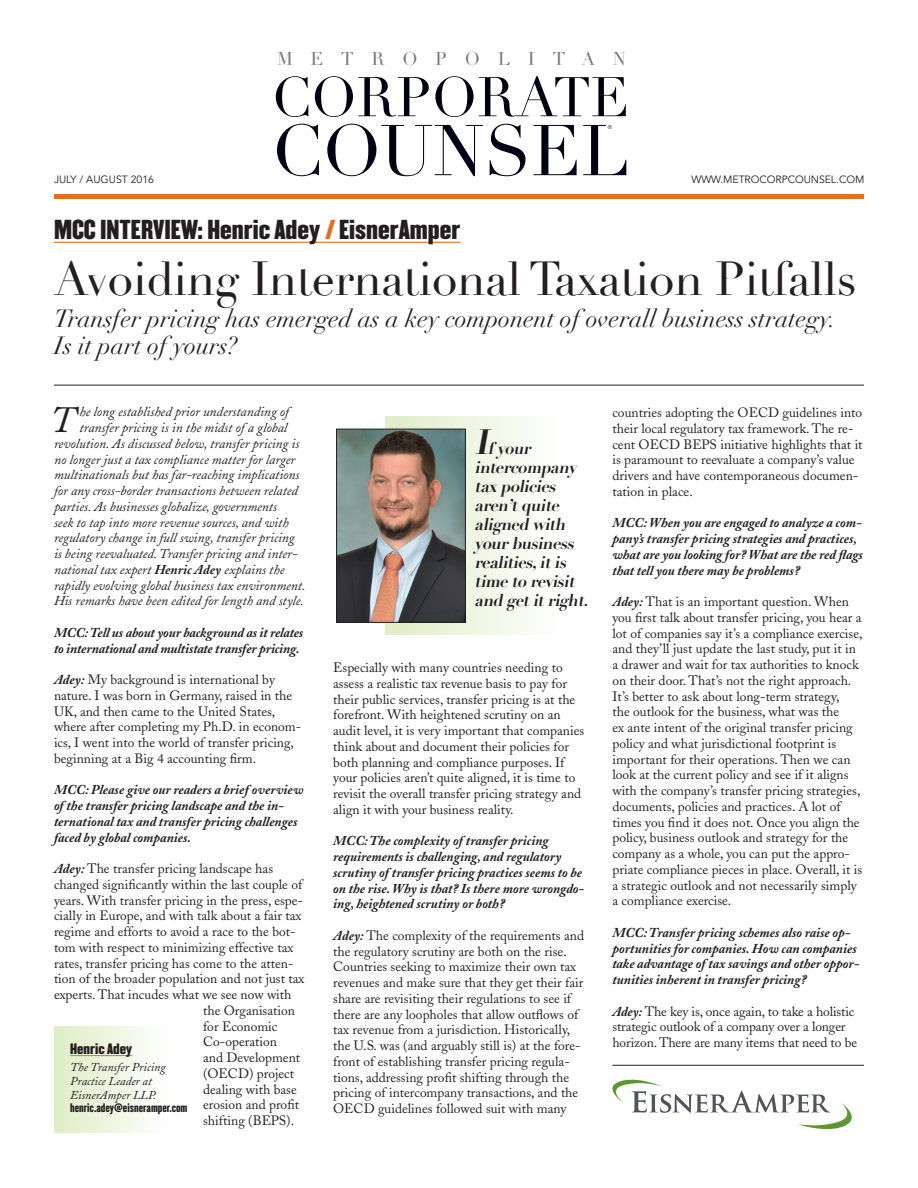
<style>
.page{position:relative;width:918px;height:1188px;background:#fff}
.page>*{position:absolute;margin:0;border:0;box-sizing:border-box;transform-origin:0 0}
.t1{font:70.65px "Didot LT Std";color:#000012}
.t2{font:54.9px "Didot LT Std";color:#000012}
.Headline_5_10_15{font:46.65px "Didot";letter-spacing:-.01em;color:#231f20}
.MCC_Body_Text{font:italic 36.9px "Adobe Caslon";color:#231f20}
.Deck_5_10_15{font:italic 24.45px "Didot LT Std";color:#231f20}
.Reprint_Byline{font:24px "Champion HTF Welterweight";color:#231f20}
.t3{font:18.3px "Didot LT Std";letter-spacing:.97em;color:#76787b}
.Article_Interview_PQ{font:italic 700 16.8px/19px "Didot LT Std";color:#231f20}
.MCC_Body_Text-2{font:13.5px/15.8px "Adobe Caslon";color:#231f20}
.MCC_Body_Text-3{font:italic 700 13.5px/15.8px "Adobe Caslon";color:#231f20}
.MCC_Body_Text-4{font:italic 13.5px "Adobe Caslon";color:#231f20}
.Article_Subhead{font:13.2px "Champion HTF Welterweight";color:#231f20}
.Bio_ital_5_10_15{font:italic 12px/13.8px "Adobe Caslon";color:#231f20}
.Bio_Email_address_5{font:10.8px "Champion HTF Lightweight";color:#231f20}
.t4{font:10.5px "Avenir";letter-spacing:-.005em;color:#231f20}
.t5{font:300 5.55px "Avenir";color:#231f20}
.s1{color:#e4701e}
.s2{font-weight:700}
.s3{font-weight:700;font-style:italic}
.s4{font-size:34.65px}
</style>
<div class="page">
<hr style="left:54px;top:194px;width:810px;height:4px;background:#e4701e">
<hr style="left:612px;top:1065px;width:252px;height:1px;background:#231f20">
<hr style="left:54px;top:385px;width:810px;height:1px;background:#231f20">
<svg style="left:612px;top:1080px;width:240px;height:49px"></svg>
<div style="left:54px;top:1027px;width:114px;height:106px;background:linear-gradient(to right,#dfecc6,#fefefd)"></div>
<hr style="left:70px;top:1055px;width:62px;height:1px;background:#e4701e">
<div style="left:386px;top:416px;width:173px;height:218px;background:linear-gradient(to right,#d6e3be,#fff)"></div>
<img style="left:338px;top:431px;width:126px;height:190px">
<div style="left:336px;top:429px;width:130px;height:194px;border:1px solid #231f20"></div>
<hr style="left:54px;top:242px;width:406px;height:1px;background:#e4701e">
<p class="t3" style="left:277px;top:47px;width:350px">METROPOLITAN</p>
<p class="t2" style="left:272px;top:65px;width:359px">CORPORATE</p>
<p class="t1" style="left:272px;top:109px;width:359px">COUNSEL</p>
<p class="t5" style="left:608px;top:124px;width:6px">®</p>
<p class="t4" style="left:54px;top:174px;width:102px">JULY / AUGUST 2016</p>
<p class="t4" style="left:692px;top:174px;width:174px">WWW.METROCORPCOUNSEL.COM</p>
<p class="Reprint_Byline" style="left:54px;top:214px;width:408px">MCC INTERVIEW: Henric Adey <span class="s1">/</span> EisnerAmper</p>
<p class="Headline_5_10_15" style="left:54px;top:251px;width:804px">Avoiding International Taxation Pitfalls</p>
<p class="Deck_5_10_15" style="left:54px;top:304px;width:783px">Transfer pricing has emerged as a key component of overall business strategy.</p>
<p class="Deck_5_10_15" style="left:54px;top:331px;width:185px">Is it part of yours?</p>
<p class="MCC_Body_Text" style="left:50px;top:399px;width:26px">T</p>
<p class="MCC_Body_Text-4" style="left:79px;top:404px;width:211px">he long established prior understanding of</p>
<p class="MCC_Body_Text-4" style="left:79px;top:420px;width:209px">transfer pricing is in the midst of a global</p>
<p class="MCC_Body_Text-4" style="left:54px;top:436px;width:247px">revolution. As discussed below, transfer pricing is</p>
<p class="MCC_Body_Text-4" style="left:54px;top:452px;width:243px">no longer just a tax compliance matter for larger</p>
<p class="MCC_Body_Text-4" style="left:54px;top:467px;width:247px">multinationals but has far-reaching implications</p>
<p class="MCC_Body_Text-4" style="left:54px;top:483px;width:245px">for any cross-border transactions between related</p>
<p class="MCC_Body_Text-4" style="left:54px;top:499px;width:225px">parties. As businesses globalize, governments</p>
<p class="MCC_Body_Text-4" style="left:54px;top:515px;width:236px">seek to tap into more revenue sources, and with</p>
<p class="MCC_Body_Text-4" style="left:54px;top:530px;width:242px">regulatory change in full swing, transfer pricing</p>
<p class="MCC_Body_Text-4" style="left:54px;top:546px;width:245px">is being reevaluated. Transfer pricing and inter-</p>
<p class="MCC_Body_Text-4" style="left:54px;top:562px;width:232px">national tax expert <span class="s2">Henric Adey</span> explains the</p>
<p class="MCC_Body_Text-4" style="left:54px;top:578px;width:253px">rapidly evolving global business tax environment.</p>
<p class="MCC_Body_Text-4" style="left:54px;top:593px;width:251px">His remarks have been edited for length and style.</p>
<p class="MCC_Body_Text-3" style="left:54px;top:625px;width:251px">MCC: Tell us about your background as it relates to international and multistate transfer pricing.</p>
<p class="MCC_Body_Text-2" style="left:54px;top:672px;width:249px"><span class="s3">Adey:</span> My background is international by nature. I was born in Germany, raised in the UK, and then came to the United States, where after completing my Ph.D. in econom&shy;ics, I went into the world of transfer pricing, beginning at a Big 4 accounting firm.</p>
<p class="MCC_Body_Text-3" style="left:54px;top:782px;width:251px">MCC: Please give our readers a brief overview of the transfer pricing landscape and the in&shy;ternational tax and transfer pricing challenges faced by global companies.</p>
<p class="MCC_Body_Text-2" style="left:54px;top:861px;width:221px"><span class="s3">Adey:</span> The transfer pricing landscape has</p>
<p class="MCC_Body_Text-2" style="left:54px;top:876px;width:250px">changed significantly within the last couple of</p>
<p class="MCC_Body_Text-2" style="left:54px;top:892px;width:251px">years. With transfer pricing in the press, espe-</p>
<p class="MCC_Body_Text-2" style="left:54px;top:908px;width:249px">cially in Europe, and with talk about a fair tax</p>
<p class="MCC_Body_Text-2" style="left:54px;top:924px;width:243px">regime and efforts to avoid a race to the bot-</p>
<p class="MCC_Body_Text-2" style="left:54px;top:939px;width:241px">tom with respect to minimizing effective tax</p>
<p class="MCC_Body_Text-2" style="left:54px;top:955px;width:241px">rates, transfer pricing has come to the atten-</p>
<p class="MCC_Body_Text-2" style="left:54px;top:971px;width:252px">tion of the broader population and not just tax</p>
<p class="MCC_Body_Text-2" style="left:54px;top:987px;width:239px">experts. That incudes what we see now with</p>
<p class="MCC_Body_Text-2" style="left:203px;top:1002px;width:93px">the Organisation</p>
<p class="MCC_Body_Text-2" style="left:203px;top:1018px;width:76px">for Economic</p>
<p class="MCC_Body_Text-2" style="left:203px;top:1034px;width:75px">Co-operation</p>
<p class="MCC_Body_Text-2" style="left:203px;top:1050px;width:99px">and Development</p>
<p class="MCC_Body_Text-2" style="left:203px;top:1065px;width:92px">(OECD) project</p>
<p class="MCC_Body_Text-2" style="left:203px;top:1081px;width:95px">dealing with base</p>
<p class="MCC_Body_Text-2" style="left:203px;top:1097px;width:97px">erosion and profit</p>
<p class="MCC_Body_Text-2" style="left:203px;top:1113px;width:93px">shifting (BEPS).</p>
<p class="Article_Subhead" style="left:70px;top:1040px;width:64px">Henric Adey</p>
<p class="Bio_ital_5_10_15" style="left:70px;top:1061px;width:97px">The Transfer Pricing<br>Practice Leader at<br>EisnerAmper LLP.</p>
<p class="Bio_Email_address_5" style="left:70px;top:1101px;width:119px">henric.adey@eisneramper.com</p>
<p class="Article_Interview_PQ" style="left:475px;top:439px;width:119px"><span class="s4">I</span>f your intercompany taxpolicies aren’tquite aligned with yourbusiness realities,itis timeto revisit and getitright.</p>
<p class="MCC_Body_Text-2" style="left:333px;top:660px;width:253px">Especially with many countries needing to assess a realistic tax revenue basis to pay for their public services, transfer pricing is at the forefront. With heightened scrutiny on an audit level, it is very important that companies think about and document their policies for both planning and compliance purposes. If your policies aren’t quite aligned, it is time to revisit the overall transfer pricing strategy and align it with your business reality.</p>
<p class="MCC_Body_Text-3" style="left:333px;top:834px;width:252px">MCC: The complexity of transfer pricing requirements is challenging, and regulatory scrutiny of transfer pricing practices seems to be on the rise. Why is that? Is there more wrongdo&shy;ing, heightened scrutiny or both?</p>
<p class="MCC_Body_Text-2" style="left:333px;top:928px;width:252px"><span class="s3">Adey:</span> The complexity of the requirements and the regulatory scrutiny are both on the rise.<br>Countries seeking to maximize their own tax revenues and make sure that they get their fair share are revisiting their regulations to see if there are any loopholes that allow outflows of tax revenue from a jurisdiction. Historically, the U.S. was (and arguably still is) at the fore&shy;front of establishing transfer pricing regula&shy;tions, addressing profit shifting through the pricing of intercompany transactions, and the OECD guidelines followed suit with many</p>
<p class="MCC_Body_Text-2" style="left:612px;top:405px;width:252px">countries adopting the OECD guidelines into their local regulatory tax framework. The re&shy;cent OECD BEPS initiative highlights that it is paramount to reevaluate a company’s value drivers and have contemporaneous documen&shy;tation in place.</p>
<p class="MCC_Body_Text-3" style="left:612px;top:516px;width:252px">MCC: When you are engaged to analyze a com&shy;pany’s transfer pricing strategies and practices, what are you looking for? What are the red flags that tell you there may be problems?</p>
<p class="MCC_Body_Text-2" style="left:612px;top:594px;width:252px"><span class="s3">Adey:</span> That is an important question. When you first talk about transfer pricing, you hear a lot of companies say it’s a compliance exercise, and they’ll just update the last study, put it in a drawer and wait for tax authorities to knock on their door. That’s not the right approach.<br>It’s better to ask about long-term strategy,<br>the outlook for the business, what was the<br>ex ante intent of the original transfer pricing policy and what jurisdictional footprint is important for their operations. Then we can look at the current policy and see if it aligns with the company’s transfer pricing strategies, documents, policies and practices. A lot of times you find it does not. Once you align the policy, business outlook and strategy for the company as a whole, you can put the appro&shy;priate compliance pieces in place. Overall, it is a strategic outlook and not necessarily simply a compliance exercise.</p>
<p class="MCC_Body_Text-3" style="left:612px;top:925px;width:249px">MCC: Transfer pricing schemes also raise op&shy;portunities for companies. How can companies take advantage of tax savings and other oppor&shy;tunities inherent in transfer pricing?</p>
<p class="MCC_Body_Text-2" style="left:612px;top:1003px;width:246px"><span class="s3">Adey:</span> The key is, once again, to take a holistic strategic outlook of a company over a longer horizon. There are many items that need to be</p>
</div>
